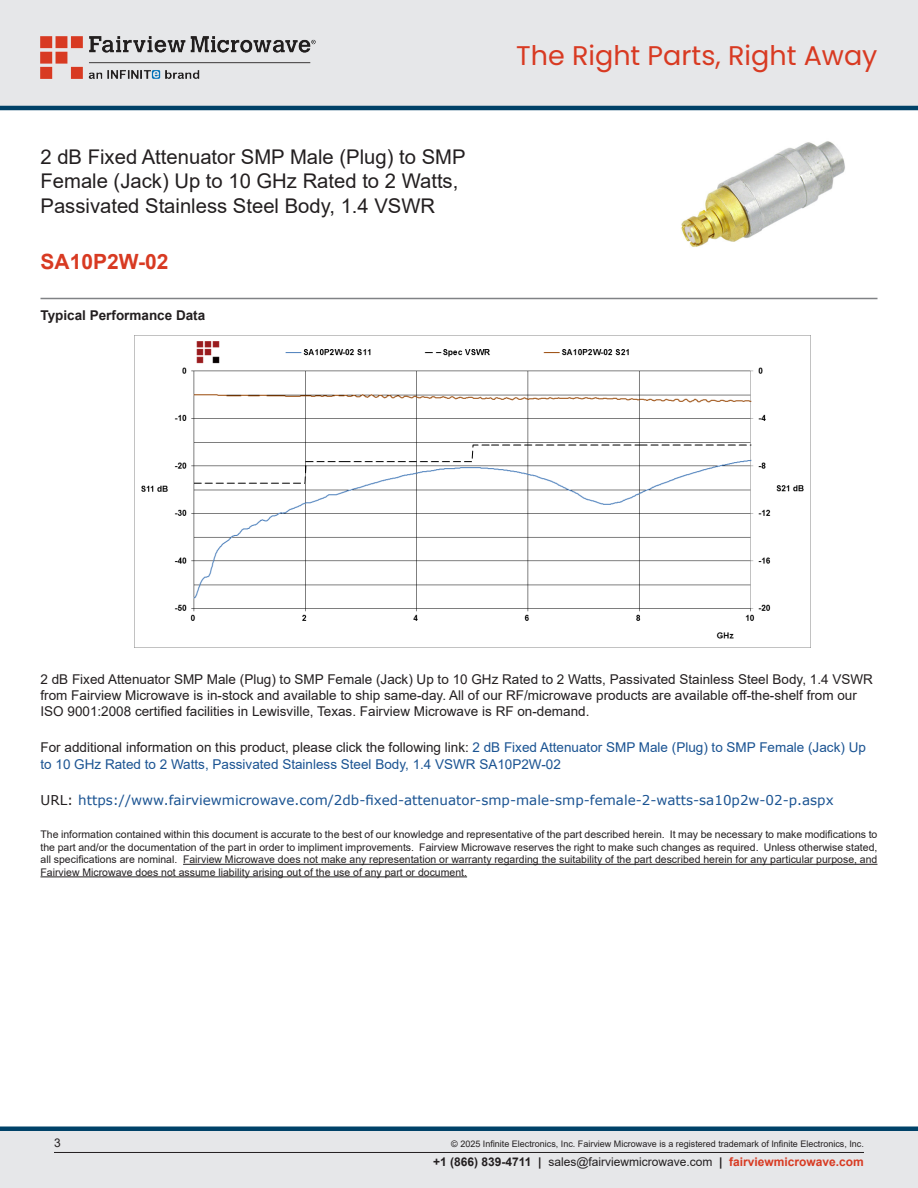
<style>
.page{position:relative;width:918px;height:1188px;background:#fff}
.page>*{position:absolute;margin:0;border:0;box-sizing:border-box;transform-origin:0 0}
.t1{font:27px "Poppins";color:#d83a22}
.Branded_Part_No{font:700 21px "Arial";color:#d83a22}
.Web_Description_Para{font:20.25px/24.3px "Arial";color:#231f20}
.Web_Description_Para-2{font:13.5px/16.2px "Arial";color:#231f20}
.Web_Description_Para-3{font:13.5px/16.2px "Arial";color:#1a5392}
.URL_para{font:13.5px "Verdana";color:#1a5392}
.Head2{font:700 13.5px "Arial";color:#231f20}
.t2{font:12px "Arial";color:#231f20}
.t3{font:10.5px/12.6px "Arial";color:#231f20;text-align:justify}
.Copyright_disclaimer{font:9px "Arial";color:#231f20}
.s1{color:#231f20}
.s2{font-weight:700}
.s3{font-weight:700;color:#d83a22}
</style>
<div class="page">
<div style="left:0;top:1131px;width:918px;height:57px;background:#e6e7e9"></div>
<div style="left:0;top:1126px;width:918px;height:5px;background:#004268"></div>
<div style="left:0;top:0;width:918px;height:108px;background:#e6e7e9"></div>
<hr style="left:0;top:106px;width:918px;height:4px;background:#004268">
<img style="left:40px;top:36px;width:276px;height:42px">
<hr style="left:54px;top:1152px;width:810px;height:1px;background:#231f20">
<hr style="left:40px;top:298px;width:838px;height:1px;background:#808285">
<img style="left:681px;top:141px;width:164px;height:106px">
<hr style="left:183px;top:864px;width:694px;height:1px;background:#231f20">
<hr style="left:40px;top:877px;width:427px;height:1px;background:#231f20">
<img style="left:134px;top:335px;width:677px;height:312px">
<h1 class="Web_Description_Para" style="left:40px;top:145px;width:427px">2 dB Fixed Attenuator SMP Male (Plug) to SMP<br>Female (Jack) Up to 10 GHz Rated to 2 Watts,<br>Passivated Stainless Steel Body, 1.4 VSWR</h1>
<p class="Branded_Part_No" style="left:40px;top:247px;width:129px">SA10P2W-02</p>
<p class="Head2" style="left:40px;top:306px;width:166px">Typical Performance Data</p>
<h1 class="t1" style="left:516px;top:40px;width:363px">The Right Parts, Right Away</h1>
<h1 class="Web_Description_Para-2" style="left:40px;top:671px;width:834px">2 dB Fixed Attenuator SMP Male (Plug) to SMP Female (Jack) Up to 10 GHz Rated to 2 Watts, Passivated Stainless Steel Body, 1.4 VSWR from Fairview Microwave is in-stock and available to ship same-day. All of our RF/microwave products are available off-the-shelf from our<br>ISO 9001:2008 certified facilities in Lewisville, Texas. Fairview Microwave is RF on-demand.</h1>
<h1 class="Web_Description_Para-3" style="left:40px;top:740px;width:827px"><span class="s1">For additional information on this product, please click the following link:</span> 2 dB Fixed Attenuator SMP Male (Plug) to SMP Female (Jack) Up to 10 GHz Rated to 2 Watts, Passivated Stainless Steel Body, 1.4 VSWR SA10P2W-02</h1>
<p class="URL_para" style="left:40px;top:791px;width:795px"><span class="s1">URL:</span> https://www.fairviewmicrowave.com/2db-fixed-attenuator-smp-male-smp-female-2-watts-sa10p2w-02-p.aspx</p>
<p class="t3" style="left:40px;top:828px;width:838px">The information contained within this document is accurate to the best of our knowledge and representative of the part described herein. It may be necessary to make modifications to the part and/or the documentation of the part in order to impliment improvements. Fairview Microwave reserves the right to make such changes as required. Unless otherwise stated, all specifications are nominal. Fairview Microwave does not make any representation or warranty regarding the suitability of the part described herein for any particular purpose, and Fairview Microwave does not assume liability arising out of the use of any part or document.</p>
<p class="t2" style="left:54px;top:1135px;width:8px">3</p>
<p class="Copyright_disclaimer" style="left:451px;top:1138px;width:414px">© 2025 Infinite Electronics, Inc. Fairview Microwave is a registered trademark of Infinite Electronics, Inc.</p>
<p class="t2" style="left:433px;top:1153px;width:432px"><span class="s2">+1 (866) 839-4711 |</span> sales@fairviewmicrowave.com <span class="s2">|</span> <span class="s3">fairviewmicrowave.com</span></p>
</div>
